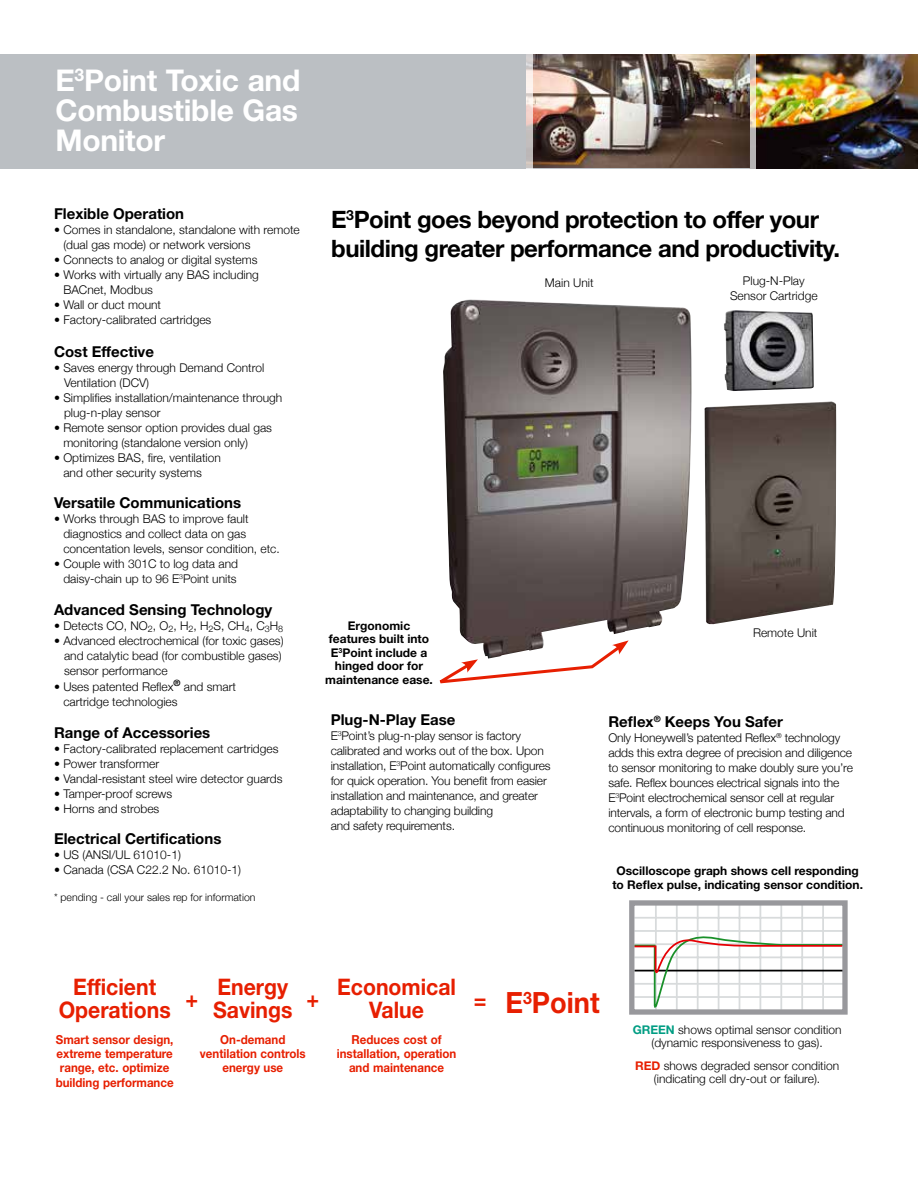
<style>
.page{position:relative;width:918px;height:1188px;background:#fff}
.page>*{position:absolute;margin:0;border:0;box-sizing:border-box;transform-origin:0 0}
.t1{font:700 30px/30px "Helvetica Neue";letter-spacing:-.01em;color:#fff;text-align:justify}
.t2{font:700 29.4px "Helvetica Neue";color:#e71f01;scale:.93 1}
.t3{font:700 24px/28.5px "Helvetica Neue";letter-spacing:-.02em;color:#000}
.t4{font:700 22.8px/22.8px "Helvetica Neue";color:#e71f01;text-align:center;scale:.93 1}
.t5{font:700 15px "Helvetica Neue";color:#000}
.t6{font:700 12.45px/14.2px "Helvetica Neue";color:#e71f01;text-align:center;scale:.93 1}
.t7{font:300 12px/15px "Helvetica Neue LT";color:#000}
.t8{font:700 12px/13.5px "Helvetica Neue";color:#000;text-align:center}
.t9{font:300 10.5px "Helvetica Neue LT";color:#000}
.s1{font-family:"Helvetica Neue";font-weight:700;color:#009d83}
.s2{font-family:"Helvetica Neue";font-weight:700;color:#e71f01}
</style>
<div class="page">
<div style="left:0;top:54px;width:918px;height:114px;background:#bbbfc3"></div>
<img style="left:533px;top:54px;width:385px;height:114px">
<hr style="left:655px;top:905px;width:2px;height:105px;background:#d8dbdc">
<hr style="left:676px;top:905px;width:2px;height:105px;background:#d8dbdc">
<hr style="left:697px;top:905px;width:2px;height:105px;background:#d8dbdc">
<hr style="left:718px;top:905px;width:1px;height:105px;background:#d8dbdc">
<hr style="left:739px;top:905px;width:1px;height:105px;background:#d8dbdc">
<hr style="left:760px;top:905px;width:1px;height:105px;background:#d8dbdc">
<hr style="left:780px;top:905px;width:2px;height:105px;background:#d8dbdc">
<hr style="left:801px;top:905px;width:2px;height:105px;background:#d8dbdc">
<hr style="left:822px;top:905px;width:2px;height:105px;background:#d8dbdc">
<hr style="left:634px;top:917px;width:210px;height:2px;background:#d8dbdc">
<hr style="left:634px;top:930px;width:210px;height:2px;background:#d8dbdc">
<svg style="left:635px;top:934px;width:207px;height:74px"></svg>
<div style="left:629px;top:900px;width:219px;height:115px;border:5px solid #98989c"></div>
<svg style="left:749px;top:54px;width:7px;height:115px"></svg>
<svg style="left:526px;top:54px;width:7px;height:115px"></svg>
<svg style="left:439px;top:659px;width:167px;height:25px"></svg>
<img style="left:443px;top:299px;width:394px;height:360px">
<h1 class="t1" style="left:55px;top:64px;width:247px">E<sup>3</sup>Point Toxic and Combustible Gas Monitor</h1>
<p class="t5" style="left:54px;top:204px;width:132px">Flexible Operation</p>
<p class="t7" style="left:63px;top:222px;width:238px;text-indent:-9px">• Comes in standalone, standalone with remote (dual gas mode) or network versions</p>
<p class="t7" style="left:54px;top:252px;width:205px">• Connects to analog or digital systems</p>
<p class="t7" style="left:63px;top:267px;width:197px;text-indent:-9px">• Works with virtually any BAS including<br>BACnet, Modbus</p>
<p class="t7" style="left:54px;top:297px;width:109px">• Wall or duct mount</p>
<p class="t7" style="left:54px;top:312px;width:159px">• Factory-calibrated cartridges</p>
<p class="t5" style="left:54px;top:342px;width:102px">Cost Effective</p>
<p class="t7" style="left:64px;top:360px;width:202px;text-indent:-10px">• Saves energy through Demand Control<br>Ventilation (DCV)</p>
<p class="t7" style="left:64px;top:390px;width:220px;text-indent:-10px">• Simplifies installation/maintenance through plug-n-play sensor</p>
<p class="t7" style="left:63px;top:420px;width:210px;text-indent:-9px">• Remote sensor option provides dual gas monitoring (standalone version only)</p>
<p class="t7" style="left:63px;top:450px;width:159px;text-indent:-9px">• Optimizes BAS, fire, ventilation and other security systems</p>
<p class="t5" style="left:54px;top:494px;width:189px">Versatile Communications</p>
<p class="t7" style="left:63px;top:511px;width:218px;text-indent:-9px">• Works through BAS to improve fault diagnostics and collect data on gas concentation levels, sensor condition, etc.</p>
<p class="t7" style="left:54px;top:556px;width:186px;text-align:right">• Couple with 301C to log data and daisy-chain up to 96 E<sup>3</sup>Point units</p>
<p class="t5" style="left:54px;top:600px;width:220px">Advanced Sensing Technology</p>
<p class="t7" style="left:54px;top:618px;width:231px">• Detects CO, NO<sub>2</sub>, O<sub>2</sub>, H<sub>2</sub>, H<sub>2</sub>S, CH<sub>4</sub>, C<sub>3</sub>H<sub>8</sub></p>
<p class="t7" style="left:64px;top:633px;width:221px;text-indent:-10px">• Advanced electrochemical (for toxic gases) and catalytic bead (for combustible gases) sensor performance</p>
<p class="t7" style="left:63px;top:679px;width:174px;text-indent:-9px">• Uses patented Reflex<sup>®</sup> and smart cartridge technologies</p>
<p class="t5" style="left:54px;top:723px;width:158px">Range of Accessories</p>
<p class="t7" style="left:54px;top:741px;width:226px">• Factory-calibrated replacement cartridges</p>
<p class="t7" style="left:54px;top:756px;width:107px">• Power transformer</p>
<p class="t7" style="left:54px;top:771px;width:230px">• Vandal-resistant steel wire detector guards</p>
<p class="t7" style="left:54px;top:786px;width:120px">• Tamper-proof screws</p>
<p class="t7" style="left:54px;top:801px;width:107px">• Horns and strobes</p>
<p class="t5" style="left:54px;top:830px;width:169px">Electrical Certifications</p>
<p class="t7" style="left:54px;top:847px;width:128px">• US (ANSI/UL 61010-1)</p>
<p class="t7" style="left:54px;top:862px;width:189px">• Canada (CSA C22.2 No. 61010-1)</p>
<p class="t9" style="left:54px;top:891px;width:203px">* pending - call your sales rep for information</p>
<h3 class="t3" style="left:331px;top:205px;width:511px">E<sup>3</sup>Point goes beyond protection to offer your building greater performance and productivity.</h3>
<p class="t7" style="left:545px;top:275px;width:50px">Main Unit</p>
<p class="t7" style="left:730px;top:274px;width:89px;line-height:14.4px;text-align:center">Plug-N-Play<br>Sensor Cartridge</p>
<p class="t8" style="left:325px;top:618px;width:109px">Ergonomic features built into<br>E<sup>3</sup>Point include a hinged door for maintenance ease.</p>
<p class="t5" style="left:331px;top:710px;width:126px">Plug-N-Play Ease</p>
<p class="t7" style="left:331px;top:728px;width:222px">E<sup>3</sup>Point’s plug-n-play sensor is factory calibrated and works out of the box. Upon installation, E<sup>3</sup>Point automatically configures for quick operation. You benefit from easier installation and maintenance, and greater adaptability to changing building<br>and safety requirements.</p>
<p class="t7" style="left:753px;top:624px;width:66px">Remote Unit</p>
<p class="t5" style="left:608px;top:712px;width:176px">Reflex<sup>®</sup> Keeps You Safer</p>
<p class="t7" style="left:608px;top:730px;width:246px">Only Honeywell’s patented Reflex<sup>®</sup> technology adds this extra degree of precision and diligence to sensor monitoring to make doubly sure you’re safe. Reflex bounces electrical signals into the E<sup>3</sup>Point electrochemical sensor cell at regular intervals, a form of electronic bump testing and continuous monitoring of cell response.</p>
<p class="t8" style="left:612px;top:864px;width:252px">Oscilloscope graph shows cell responding to Reflex pulse, indicating sensor condition.</p>
<h3 class="t4" style="left:59px;top:975px;width:122px">Efficient<br>Operations</h3>
<p class="t6" style="left:56px;top:1032px;width:128px">Smart sensor design, extreme temperature range, etc. optimize building performance</p>
<h3 class="t4" style="left:213px;top:975px;width:87px;text-align:left">Energy<br>Savings</h3>
<p class="t6" style="left:200px;top:1032px;width:115px">On-demand ventilation controls energy use</p>
<h3 class="t4" style="left:185px;top:987px;width:15px">+</h3>
<h3 class="t4" style="left:306px;top:987px;width:15px">+</h3>
<h3 class="t4" style="left:337px;top:975px;width:129px">Economical<br>Value</h3>
<p class="t6" style="left:337px;top:1032px;width:130px">Reduces cost of installation, operation and maintenance</p>
<h2 class="t2" style="left:474px;top:985px;width:137px"><sup>=</sup> E<sup>3</sup>Point</h2>
<p class="t7" style="left:633px;top:1023px;width:210px;line-height:13.5px;text-align:center"><span class="s1">GREEN</span> shows optimal sensor condition (dynamic responsiveness to gas).</p>
<p class="t7" style="left:635px;top:1058px;width:206px;line-height:13.5px;text-align:center"><span class="s2">RED</span> shows degraded sensor condition (indicating cell dry-out or failure).</p>
</div>
